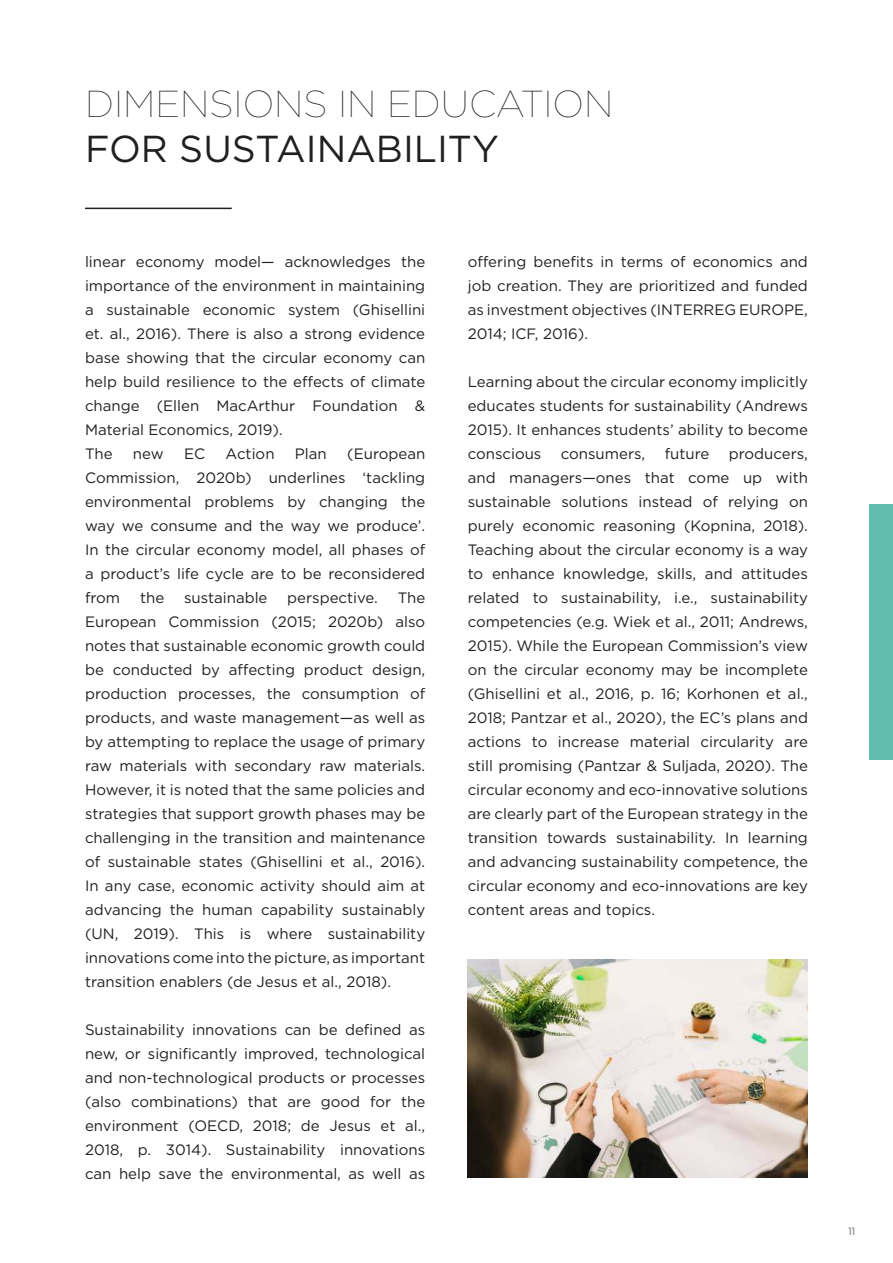
<style>
.page{position:relative;width:893px;height:1263px;background:#fff}
.page>*{position:absolute;margin:0;border:0;box-sizing:border-box;transform-origin:0 0}
.t1{font:100 37.5px "Gotham";color:#221f1f}
.t2{font:37.5px "Gotham";color:#221f1f}
.t3{font:15px/24px "Gotham";color:#221f1f;text-align:justify}
.t4{font:12px "Weber";color:#939597}
</style>
<div class="page">
<div style="left:870px;top:504px;width:23px;height:255px;background:#62bcae"></div>
<hr style="left:85px;top:208px;width:147px;height:1px;background:#221f1f">
<img style="left:468px;top:959px;width:340px;height:219px">
<h1 class="t1" style="left:85px;top:85px;width:530px">DIMENSIONS IN EDUCATION</h1>
<h1 class="t2" style="left:85px;top:128px;width:415px">FOR SUSTAINABILITY</h1>
<p class="t3" style="left:85px;top:250px;width:342px;text-align:left">linear economy model— acknowledges the importance of the environment in maintaining a sustainable economic system (Ghisellini et. al., 2016). There is also a strong evidence base showing that the circular economy can help build resilience to the effects of climate change (Ellen MacArthur Foundation &amp; Material Economics, 2019).<br>The</p>
<p class="t3" style="left:133px;top:442px;width:32px">new</p>
<p class="t3" style="left:184px;top:442px;width:23px">EC</p>
<p class="t3" style="left:226px;top:442px;width:50px">Action</p>
<p class="t3" style="left:295px;top:442px;width:33px">Plan</p>
<p class="t3" style="left:85px;top:442px;width:342px;text-indent:262px">(European Commission, 2020b) underlines ‘tackling environmental problems by changing the way we consume and the way we produce’.<br>In the circular economy model, all phases of a product’s life cycle are to be reconsidered from</p>
<p class="t3" style="left:85px;top:586px;width:342px;text-indent:313px">The European Commission (2015; 2020b) also notes that sustainable economic growth could be conducted by affecting product design, production processes, the consumption of products, and waste management—as well as by attempting to replace the usage of primary raw materials with secondary raw materials.<br>However, it is noted that the same policies and strategies that support growth phases may be challenging in the transition and maintenance of sustainable states (Ghisellini et al., 2016).<br>In any case, economic activity should aim at advancing the human capability sustainably (UN, 2019). This is where sustainability innovations come into the picture, as important transition enablers (de Jesus et al., 2018).</p>
<p class="t3" style="left:85px;top:1018px;width:342px">Sustainability innovations can be defined as new, or significantly improved, technological and non-technological products or processes (also combinations) that are good for the environment (OECD, 2018; de Jesus et al., 2018, p. 3014). Sustainability innovations can help save the environmental, as well as</p>
<p class="t3" style="left:140px;top:586px;width:26px">the</p>
<p class="t3" style="left:184px;top:586px;width:85px">sustainable</p>
<p class="t3" style="left:287px;top:586px;width:92px">perspective.</p>
<p class="t3" style="left:468px;top:250px;width:342px">offering benefits in terms of economics and job creation. They are prioritized and funded as investment objectives (INTERREG EUROPE, 2014; ICF, 2016).</p>
<p class="t3" style="left:468px;top:370px;width:342px">Learning about the circular economy implicitly educates students for sustainability (Andrews 2015). It enhances students’ ability to become conscious</p>
<p class="t3" style="left:561px;top:442px;width:86px">consumers,</p>
<p class="t3" style="left:665px;top:442px;width:46px">future</p>
<p class="t3" style="left:468px;top:442px;width:342px;text-indent:261px">producers, and managers—ones that come up with sustainable solutions instead of relying on purely economic reasoning (Kopnina, 2018).<br>Teaching about the circular economy is a way to enhance knowledge, skills, and attitudes related to sustainability, i.e., sustainability competencies (e.g. Wiek et al., 2011; Andrews, 2015). While the European Commission’s view on the circular economy may be incomplete (Ghisellini et al., 2016, p. 16; Korhonen et al., 2018; Pantzar et al., 2020), the EC’s plans and actions to increase material circularity are still promising (Pantzar &amp; Suljada, 2020). The circular economy and eco-innovative solutions are clearly part of the European strategy in the transition towards sustainability. In learning and advancing sustainability competence, the circular economy and eco-innovations are key content areas and topics.</p>
<p class="t4" style="left:848px;top:1224px;width:8px">11</p>
</div>
